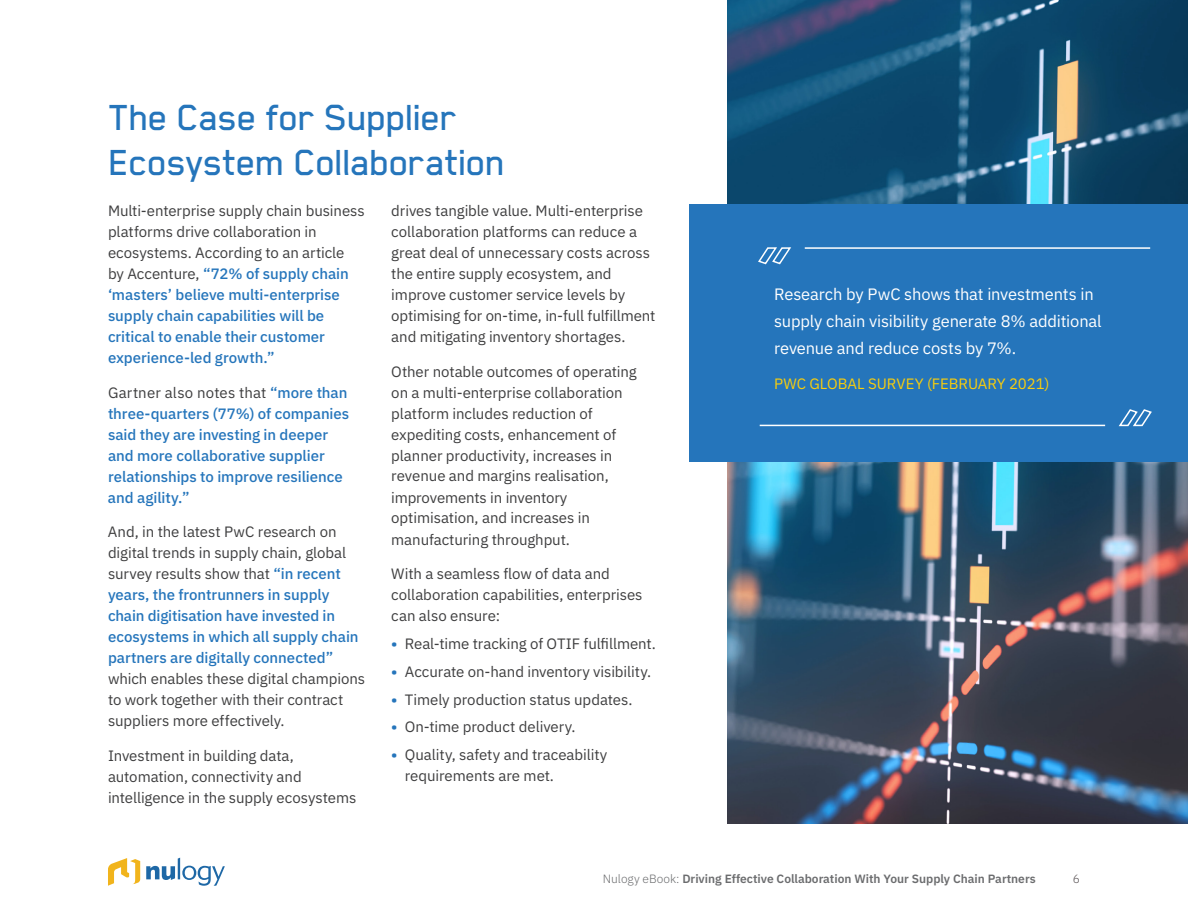
<style>
.page{position:relative;width:1188px;height:918px;background:#fff}
.page>*{position:absolute;margin:0;border:0;box-sizing:border-box;transform-origin:0 0}
.t1{font:500 42px/45px "Blender";letter-spacing:-.015em;color:#2575bb}
.t2{font:16.5px/27px "IBM Plex Sans";letter-spacing:-.01em;color:#fff}
.Body{font:15px/21px "IBM Plex Sans";letter-spacing:-.005em;color:#3e3e3f}
.Body-2{font:500 15px/21px "IBM Plex Sans";letter-spacing:-.005em;color:#2575bb}
.t3{font:15px "IBM Plex Sans";letter-spacing:-.005em;color:#face0b}
.t4{font:600 12px "IBM Plex Sans";color:#6b6c6e}
.t5{font:300 12px "IBM Plex Sans";color:#585254}
.s1{font-weight:400;color:#3e3e3f}
.s2{font-weight:500;color:#2575bb}
.s3{font-weight:600;color:#2575bb}
.s4{font-weight:300}
</style>
<div class="page">
<svg style="left:146px;top:858px;width:79px;height:28px"></svg>
<svg style="left:108px;top:858px;width:32px;height:28px"></svg>
<img style="left:728px;top:0;width:460px;height:824px">
<div style="left:690px;top:204px;width:498px;height:257px;background:#2575bb"></div>
<svg style="left:758px;top:247px;width:33px;height:18px"></svg>
<hr style="left:805px;top:247px;width:345px;height:2px;background:#fff">
<svg style="left:1119px;top:409px;width:33px;height:18px"></svg>
<hr style="left:760px;top:425px;width:345px;height:1px;background:#fff">
<p class="t1" style="left:108px;top:94px;width:398px">The Case for Supplier<br>Ecosystem Collaboration</p>
<p class="Body-2" style="left:108px;top:199px;width:258px"><span class="s1">Multi-enterprise supply chain business platforms drive collaboration in ecosystems. According to an article<br>by Accenture,</span> “72% of supply chain ‘masters’ believe multi-enterprise supply chain capabilities will be critical to enable their customer experience-led growth.”</p>
<p class="Body-2" style="left:108px;top:381px;width:243px"><span class="s1">Gartner also notes that</span> “more than three-quarters (77%) of companies said they are investing in deeper and more collaborative supplier relationships to improve resilience and agility.”</p>
<p class="Body" style="left:108px;top:520px;width:259px">And, in the latest PwC research on digital trends in supply chain, global survey results show that <span class="s2">“in recent years, the frontrunners in supply chain digitisation have invested in ecosystems in which all supply chain partners are digitally connected” </span>which enables these digital champions to work together with their contract suppliers more effectively.</p>
<p class="Body" style="left:108px;top:744px;width:250px">Investment in building data, automation, connectivity and intelligence in the supply ecosystems</p>
<p class="Body" style="left:391px;top:199px;width:266px">drives tangible value. Multi-enterprise collaboration platforms can reduce a great deal of unnecessary costs across the entire supply ecosystem, and improve customer service levels by optimising for on-time, in-full fulfillment and mitigating inventory shortages.</p>
<p class="Body" style="left:391px;top:360px;width:247px">Other notable outcomes of operating on a multi-enterprise collaboration platform includes reduction of expediting costs, enhancement of planner productivity, increases in revenue and margins realisation, improvements in inventory optimisation, and increases in manufacturing throughput.</p>
<p class="Body" style="left:391px;top:562px;width:253px">With a seamless flow of data and collaboration capabilities, enterprises can also ensure:</p>
<p class="Body" style="left:391px;top:632px;width:266px"><span class="s3">•</span> Real-time tracking of OTIF fulfillment.</p>
<p class="Body" style="left:391px;top:660px;width:261px"><span class="s3">•</span> Accurate on-hand inventory visibility.</p>
<p class="Body" style="left:391px;top:687px;width:243px"><span class="s3">•</span> Timely production status updates.</p>
<p class="Body" style="left:391px;top:715px;width:186px"><span class="s3">•</span> On-time product delivery.</p>
<p class="Body" style="left:405px;top:743px;width:204px;text-indent:-14px"><span class="s3">•</span> Quality, safety and traceability requirements are met.</p>
<p class="t2" style="left:774px;top:280px;width:329px">Research by PwC shows that investments in supply chain visibility generate 8% additional revenue and reduce costs by 7%.</p>
<p class="t3" style="left:774px;top:372px;width:277px">PWC GLOBAL SURVEY (FEBRUARY 2021)</p>
<p class="t4" style="left:603px;top:870px;width:435px"><span class="s4">Nulogy eBook:</span> Driving Effective Collaboration With Your Supply Chain Partners</p>
<p class="t5" style="left:1073px;top:870px;width:9px">6</p>
</div>
